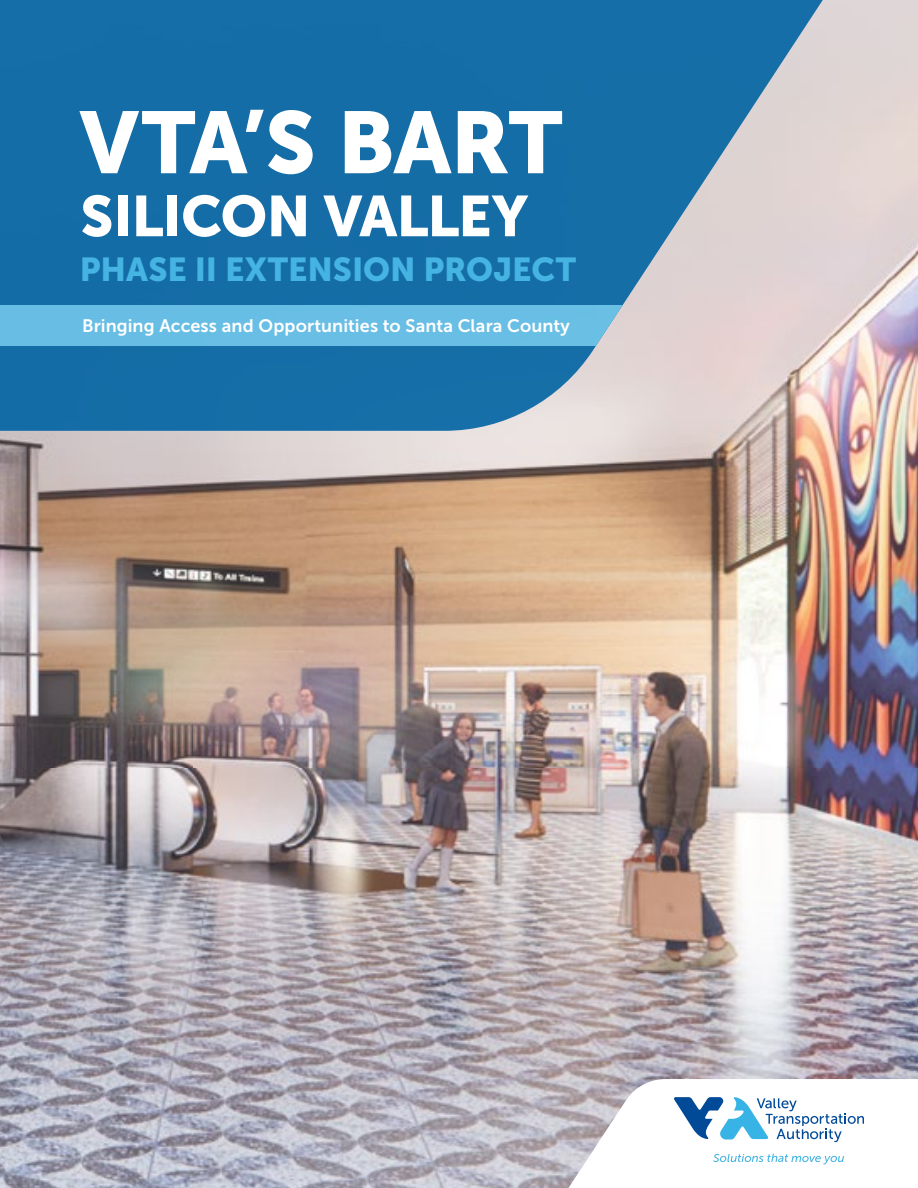
<style>
.page{position:relative;width:918px;height:1188px;background:#fff}
.page>*{position:absolute;margin:0;border:0;box-sizing:border-box;transform-origin:0 0}
.t1{font:87px "Museo Sans 900";letter-spacing:-.015em;color:#fff}
.t2{font:57px "Museo Sans 900";letter-spacing:-.015em;color:#fff}
.t3{font:33px "Museo Sans 900";letter-spacing:-.005em;color:#45b4e2}
.t4{font:18px "Museo Sans 700";letter-spacing:.005em;color:#fff}
</style>
<div class="page">
<img style="left:0;top:431px;width:193px;height:337px">
<img style="left:193px;top:0;width:725px;height:768px">
<img style="left:0;top:768px;width:918px;height:420px">
<svg style="left:0;top:0;width:843px;height:431px;background:#3f82af"></svg>
<div style="left:0;top:305px;width:634px;height:41px;background:#68bee4"></div>
<svg style="left:560px;top:1079px;width:358px;height:109px"></svg>
<p class="t1" style="left:80px;top:93px;width:484px">VTA’S BART</p>
<p class="t2" style="left:80px;top:184px;width:449px">SILICON VALLEY</p>
<p class="t3" style="left:80px;top:251px;width:498px">PHASE II EXTENSION PROJECT</p>
<p class="t4" style="left:82px;top:315px;width:489px">Bringing Access and Opportunities to Santa Clara County</p>
</div>
